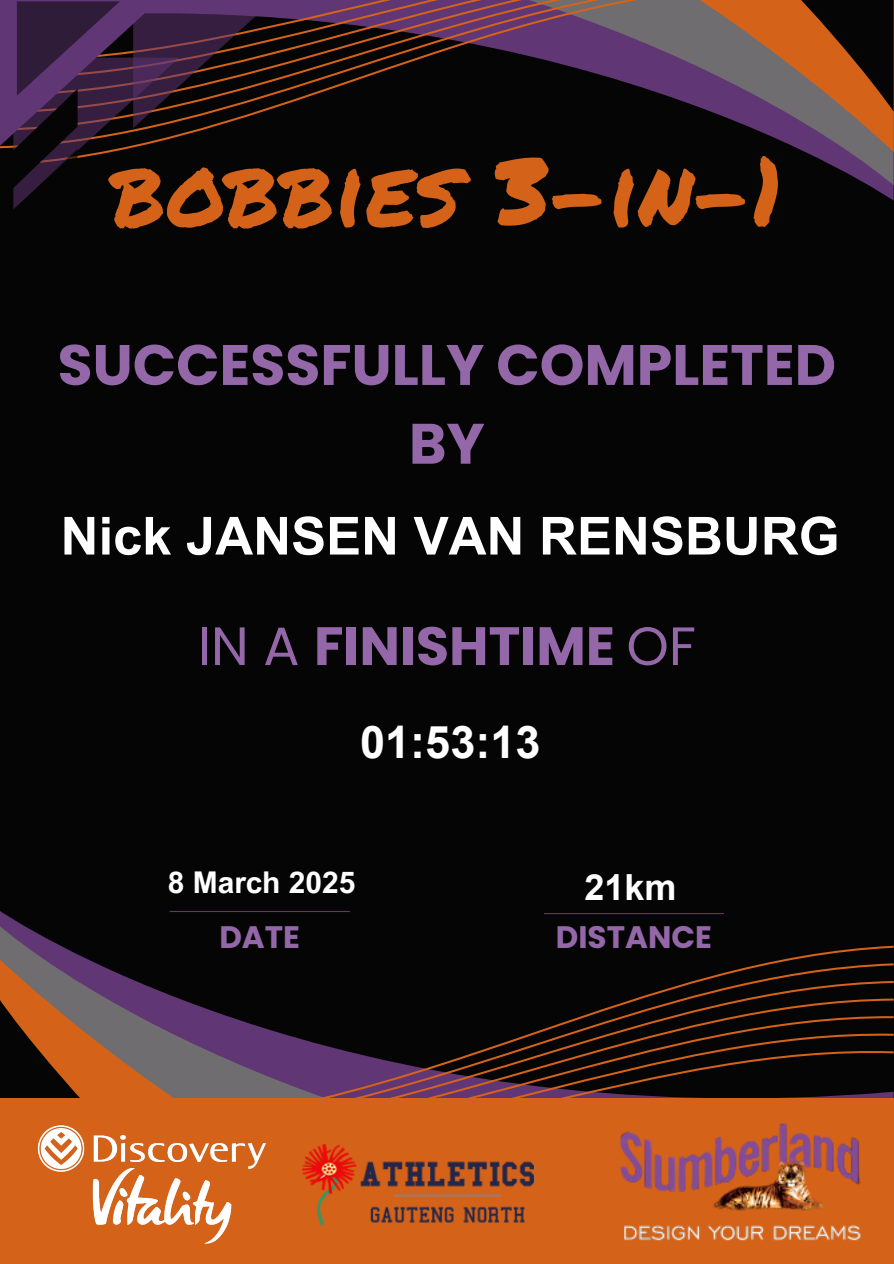
<style>
.page{position:relative;width:894px;height:1264px;background:#fff}
.page>*{position:absolute;margin:0;border:0;box-sizing:border-box;transform-origin:0 0}
.t1{font:96px "Permanent Marker";color:#d46319}
.t2{font:700 56.85px/78.8px "Poppins";color:#9467a9;text-align:center}
.t3{font:700 53.85px "Poppins";color:#9467a9}
.t4{font:700 52.5px "Arial";color:#fff}
.t5{font:700 45px "Arial";color:#fff}
.t6{font:700 36px "Arial";color:#fff}
.t7{font:700 31.05px "Poppins";color:#9467a9}
.t8{font:700 30px "Arial MT Pro";color:#fff}
.s1{font-weight:400}
</style>
<div class="page">
<div style="left:0;top:0;width:893px;height:1263px;background:#050505"></div>
<svg style="left:0;top:926px;width:59px;height:19px"></svg>
<svg style="left:0;top:945px;width:893px;height:152px"></svg>
<svg style="left:833px;top:166px;width:60px;height:19px"></svg>
<svg style="left:203px;top:0;width:690px;height:166px"></svg>
<svg style="left:0;top:1px;width:267px;height:208px"></svg>
<hr style="left:543px;top:913px;width:180px;height:1px;background:#603674">
<hr style="left:170px;top:910px;width:179px;height:2px;background:#603674">
<div style="left:0;top:1097px;width:893px;height:166px;background:#d46319"></div>
<img style="left:37px;top:1125px;width:229px;height:119px">
<img style="left:591px;top:1034px;width:299px;height:207px">
<img style="left:302px;top:1144px;width:233px;height:81px">
<h3 class="t1" style="left:111px;top:120px;width:673px">BOBBIES 3-IN-1</h3>
<h1 class="t2" style="left:58px;top:325px;width:779px">SUCCESSFULLY COMPLETED<br>BY</h1>
<p class="t4" style="left:61px;top:507px;width:780px">Nick JANSEN VAN RENSBURG</p>
<h2 class="t3" style="left:197px;top:608px;width:499px"><span class="s1">IN A</span> FINISHTIME <span class="s1">OF</span></h2>
<p class="t5" style="left:360px;top:717px;width:182px">01:53:13</p>
<p class="t8" style="left:168px;top:871px;width:189px">8 March 2025</p>
<p class="t6" style="left:584px;top:867px;width:94px">21km</p>
<p class="t7" style="left:219px;top:915px;width:82px">DATE</p>
<p class="t7" style="left:555px;top:915px;width:157px">DISTANCE</p>
</div>
